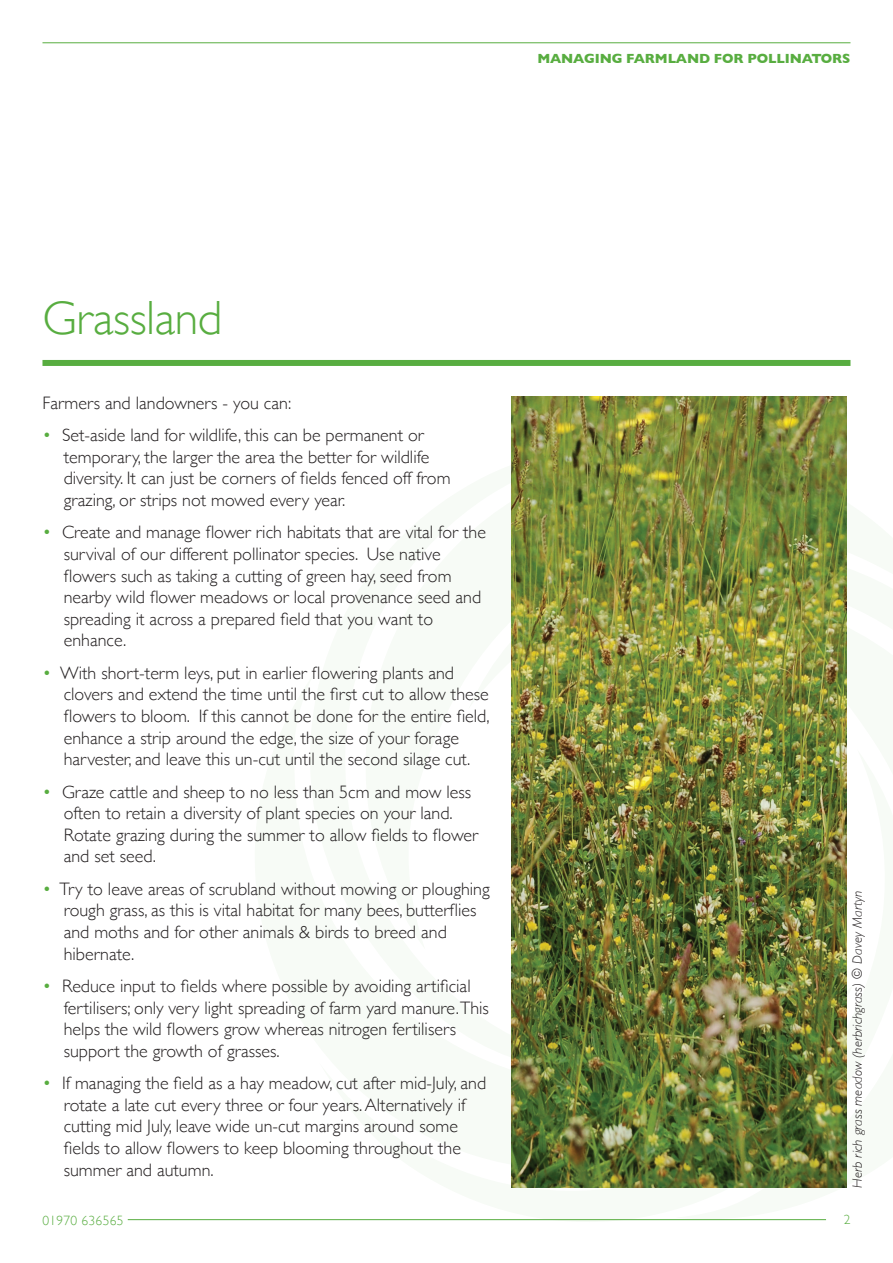
<style>
.page{position:relative;width:893px;height:1263px;background:#fff}
.page>*{position:absolute;margin:0;border:0;box-sizing:border-box;transform-origin:0 0}
.t1{font:300 48px "Gill Sans";letter-spacing:-.01em;color:#58ad40}
.t2{font:300 18px/21.6px "Gill Sans";color:#231f20}
.t3{font:italic 300 13.5px "Gill Sans";letter-spacing:.01em;color:#231f20}
.t4{font:700 13.5px "Gill Sans";letter-spacing:-.01em;color:#58ad40}
.t5{font:300 13.5px "Gill Sans";letter-spacing:.02em;color:#58ad40}
.s1{color:#58ad40}
</style>
<div class="page">
<img style="left:319px;top:950px;width:528px;height:271px">
<img style="left:511px;top:409px;width:336px;height:541px">
<svg style="left:319px;top:448px;width:308px;height:634px"></svg>
<div style="left:42px;top:360px;width:808px;height:6px;background:#58ad40"></div>
<hr style="left:42px;top:42px;width:808px;height:1px;background:#58ad40">
<hr style="left:128px;top:1219px;width:698px;height:1px;background:#58ad40">
<p class="t1" style="left:42px;top:280px;width:181px">Grassland</p>
<p class="t4" style="left:537px;top:48px;width:315px">MANAGING FARMLAND FOR POLLINATORS</p>
<p class="t2" style="left:42px;top:391px;width:250px">Farmers and landowners - you can:</p>
<p class="t2" style="left:64px;top:423px;width:388px;text-indent:-21px"><span class="s1">•</span> Set-aside land for wildlife, this can be permanent or temporary, the larger the area the better for wildlife diversity. It can just be corners of fields fenced off from grazing, or strips not mowed every year.</p>
<p class="t2" style="left:64px;top:521px;width:424px;text-indent:-21px"><span class="s1">•</span> Create and manage flower rich habitats that are vital for the survival of our different pollinator species. Use native flowers such as taking a cutting of green hay, seed from nearby wild flower meadows or local provenance seed and spreading it across a prepared field that you want to enhance.</p>
<p class="t2" style="left:64px;top:661px;width:427px;text-indent:-21px"><span class="s1">•</span> With short-term leys, put in earlier flowering plants and clovers and extend the time until the first cut to allow these flowers to bloom. If this cannot be done for the entire field, enhance a strip around the edge, the size of your forage harvester, and leave this un-cut until the second silage cut.</p>
<p class="t2" style="left:64px;top:780px;width:416px;text-indent:-21px"><span class="s1">•</span> Graze cattle and sheep to no less than 5cm and mow less often to retain a diversity of plant species on your land.<br>Rotate grazing during the summer to allow fields to flower and set seed.</p>
<p class="t2" style="left:64px;top:877px;width:427px;text-indent:-21px"><span class="s1">•</span> Try to leave areas of scrubland without mowing or ploughing rough grass, as this is vital habitat for many bees, butterflies and moths and for other animals &amp; birds to breed and hibernate.</p>
<p class="t2" style="left:64px;top:974px;width:427px;text-indent:-21px"><span class="s1">•</span> Reduce input to fields where possible by avoiding artificial fertilisers; only very light spreading of farm yard manure.This helps the wild flowers grow whereas nitrogen fertilisers support the growth of grasses.</p>
<p class="t2" style="left:64px;top:1071px;width:424px;text-indent:-21px"><span class="s1">•</span> If managing the field as a hay meadow, cut after mid-July, and rotate a late cut every three or four years. Alternatively if cutting mid July, leave wide un-cut margins around some fields to allow flowers to keep blooming throughout the summer and autumn.</p>
<p class="t5" style="left:42px;top:1209px;width:82px">01970 636565</p>
<p class="t5" style="left:844px;top:1209px;width:8px">2</p>
<p class="t3" style="left:850px;top:1187px;width:298px;rotate:-90deg">Herb rich grass meadow (herbrichgrass) © Davey Martyn</p>
</div>
